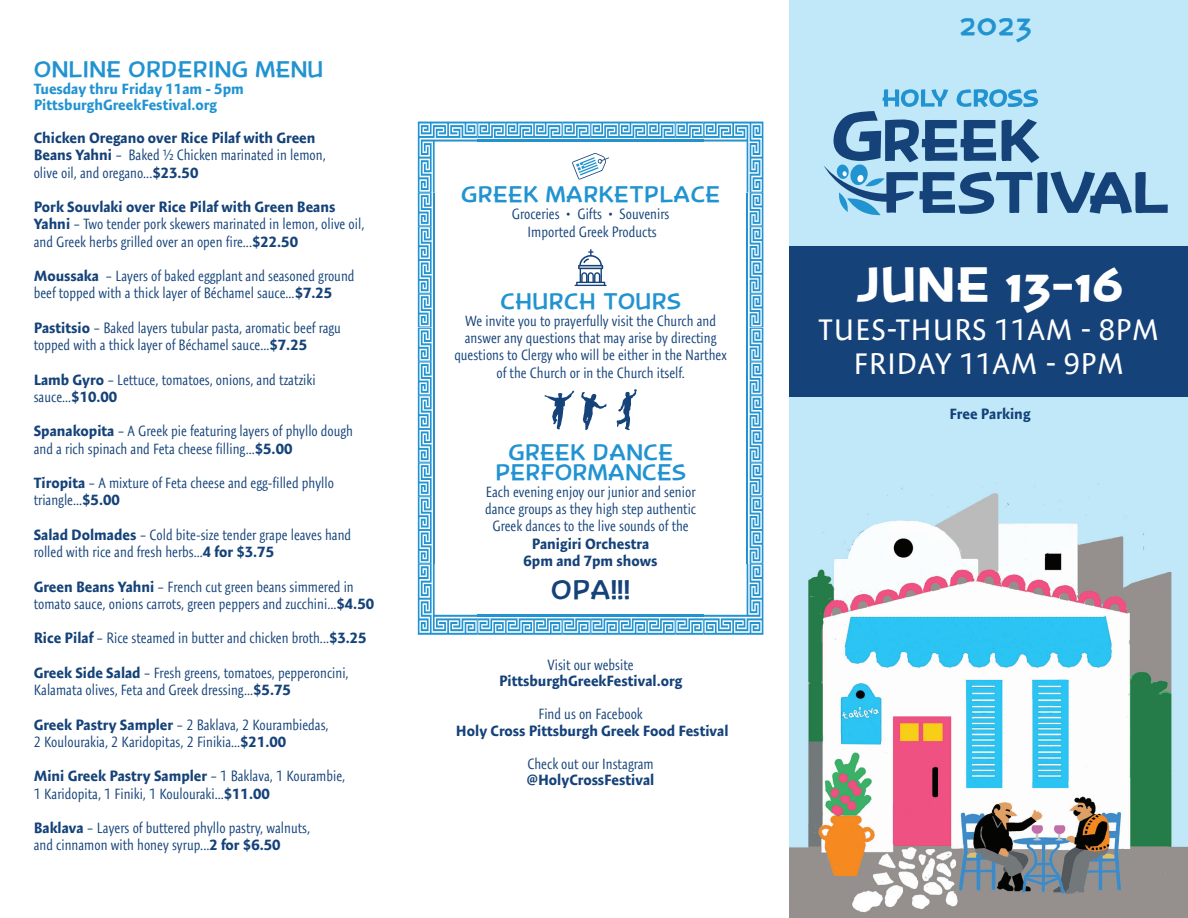
<style>
.page{position:relative;width:1188px;height:918px;background:#fff}
.page>*{position:absolute;margin:0;border:0;box-sizing:border-box;transform-origin:0 0}
.t1{font:900 48px "Banksia";color:#fff}
.t2{font:30px "Expo Sans Pro";letter-spacing:.02em;color:#fff}
.t3{font:700 30px "Banksia";color:#2193d1}
.t4{font:700 27px "Banksia";color:#144279}
.t5{font:700 22.5px/19.5px "Banksia";color:#2193d1;text-align:center}
.t6{font:300 condensed 15px/17.2px "Expo Sans Pro";color:#144279}
.t7{font:700 15px/16.5px "Expo Sans Pro";color:#144279;text-align:center}
.t8{font:700 15px "Expo Sans Pro";color:#2193d1}
.s1{font-weight:700;font-stretch:normal}
.s2{font-weight:300;font-stretch:condensed}
</style>
<div class="page">
<img style="left:790px;top:0;width:398px;height:918px">
<div style="left:790px;top:246px;width:398px;height:150px;background:#144279"></div>
<svg style="left:418px;top:122px;width:345px;height:513px"></svg>
<svg style="left:824px;top:89px;width:344px;height:126px;background:#8cb8d5"></svg>
<p class="t5" style="left:34px;top:60px;width:291px">ONLINE ORDERING MENU</p>
<p class="t8" style="left:34px;top:79px;width:212px">Tuesday thru Friday 11am - 5pm</p>
<p class="t8" style="left:34px;top:96px;width:185px">PittsburghGreekFestival.org</p>
<p class="t6" style="left:34px;top:129px;width:294px"><span class="s1">Chicken Oregano over Rice Pilaf with Green<br>Beans Yahni</span> – Baked ½ Chicken marinated in lemon, olive oil, and oregano...<span class="s1">$23.50</span></p>
<p class="t6" style="left:34px;top:198px;width:332px"><span class="s1">Pork Souvlaki over Rice Pilaf with Green Beans<br>Yahni</span> – Two tender pork skewers marinated in lemon, olive oil, and Greek herbs grilled over an open fire...<span class="s1">$22.50</span></p>
<p class="t6" style="left:34px;top:267px;width:322px"><span class="s1">Moussaka</span> – Layers of baked eggplant and seasoned ground beef topped with a thick layer of Béchamel sauce...<span class="s1">$7.25</span></p>
<p class="t6" style="left:34px;top:319px;width:309px"><span class="s1">Pastitsio</span> – Baked layers tubular pasta, aromatic beef ragu</p>
<p class="t6" style="left:34px;top:336px;width:275px">topped with a thick layer of Béchamel sauce...<span class="s1">$7.25</span></p>
<p class="t6" style="left:34px;top:371px;width:283px"><span class="s1">Lamb Gyro</span> – Lettuce, tomatoes, onions, and tzatziki sauce...<span class="s1">$10.00</span></p>
<p class="t6" style="left:34px;top:423px;width:321px"><span class="s1">Spanakopita</span> – A Greek pie featuring layers of phyllo dough</p>
<p class="t6" style="left:34px;top:440px;width:260px">and a rich spinach and Feta cheese filling...<span class="s1">$5.00</span></p>
<p class="t6" style="left:34px;top:474px;width:302px"><span class="s1">Tiropita</span> – A mixture of Feta cheese and egg-filled phyllo triangle...<span class="s1">$5.00</span></p>
<p class="t6" style="left:34px;top:526px;width:319px"><span class="s1">Salad Dolmades</span> – Cold bite-size tender grape leaves hand rolled with rice and fresh herbs...<span class="s1">4 for $3.75</span></p>
<p class="t6" style="left:34px;top:578px;width:342px"><span class="s1">Green Beans Yahni</span> – French cut green beans simmered in tomato sauce, onions carrots, green peppers and zucchini...<span class="s1">$4.50</span></p>
<p class="t6" style="left:34px;top:630px;width:334px"><span class="s1">Rice Pilaf</span> – Rice steamed in butter and chicken broth...<span class="s1">$3.25</span></p>
<p class="t6" style="left:34px;top:664px;width:316px"><span class="s1">Greek Side Salad</span> – Fresh greens, tomatoes, pepperoncini,<br>Kalamata olives, Feta and Greek dressing...<span class="s1">$5.75</span></p>
<p class="t6" style="left:34px;top:716px;width:296px"><span class="s1">Greek Pastry Sampler</span> – 2 Baklava, 2 Kourambiedas,<br>2 Koulourakia, 2 Karidopitas, 2 Finikia...<span class="s1">$21.00</span></p>
<p class="t6" style="left:34px;top:768px;width:313px"><span class="s1">Mini Greek Pastry Sampler</span> – 1 Baklava, 1 Kourambie,<br>1 Karidopita, 1 Finiki, 1 Koulouraki...<span class="s1">$11.00</span></p>
<p class="t6" style="left:34px;top:819px;width:278px"><span class="s1">Baklava</span> – Layers of buttered phyllo pastry, walnuts, and cinnamon with honey syrup...<span class="s1">2 for $6.50</span></p>
<p class="t5" style="left:461px;top:185px;width:261px">GREEK MARKETPLACE</p>
<p class="t6" style="left:512px;top:206px;width:159px">Groceries • Gifts • Souvenirs</p>
<p class="t6" style="left:528px;top:223px;width:131px">Imported Greek Products</p>
<p class="t5" style="left:500px;top:291px;width:182px">CHURCH TOURS</p>
<p class="t6" style="left:454px;top:312px;width:274px;text-align:center">We invite you to prayerfully visit the Church and answer any questions that may arise by directing questions to Clergy who will be either in the Narthex of the Church or in the Church itself.</p>
<p class="t5" style="left:495px;top:443px;width:193px">GREEK DANCE<br>PERFORMANCES</p>
<p class="t6" style="left:485px;top:483px;width:213px;text-align:center">Each evening enjoy our junior and senior dance groups as they high step authentic Greek dances to the live sounds of the <span class="s1">Panigiri Orchestra</span></p>
<p class="t7" style="left:524px;top:552px;width:136px">6pm and 7pm shows</p>
<p class="t4" style="left:551px;top:574px;width:81px">OPA!!!</p>
<p class="t7" style="left:499px;top:656px;width:185px"><span class="s2">Visit our website<br></span>PittsburghGreekFestival.org</p>
<p class="t7" style="left:456px;top:706px;width:274px"><span class="s2">Find us on Facebook<br></span>Holy Cross Pittsburgh Greek Food Festival</p>
<p class="t6" style="left:527px;top:755px;width:129px;line-height:16.5px">Check out our Instagram <span class="s1">@HolyCrossFestival</span></p>
<p class="t3" style="left:959px;top:7px;width:75px">2023</p>
<p class="t1" style="left:854px;top:256px;width:272px">JUNE 13-16</p>
<p class="t2" style="left:819px;top:312px;width:342px">TUES-THURS 11AM - 8PM</p>
<p class="t2" style="left:854px;top:346px;width:272px">FRIDAY 11AM - 9PM</p>
<p class="t7" style="left:949px;top:405px;width:83px">Free Parking</p>
</div>
